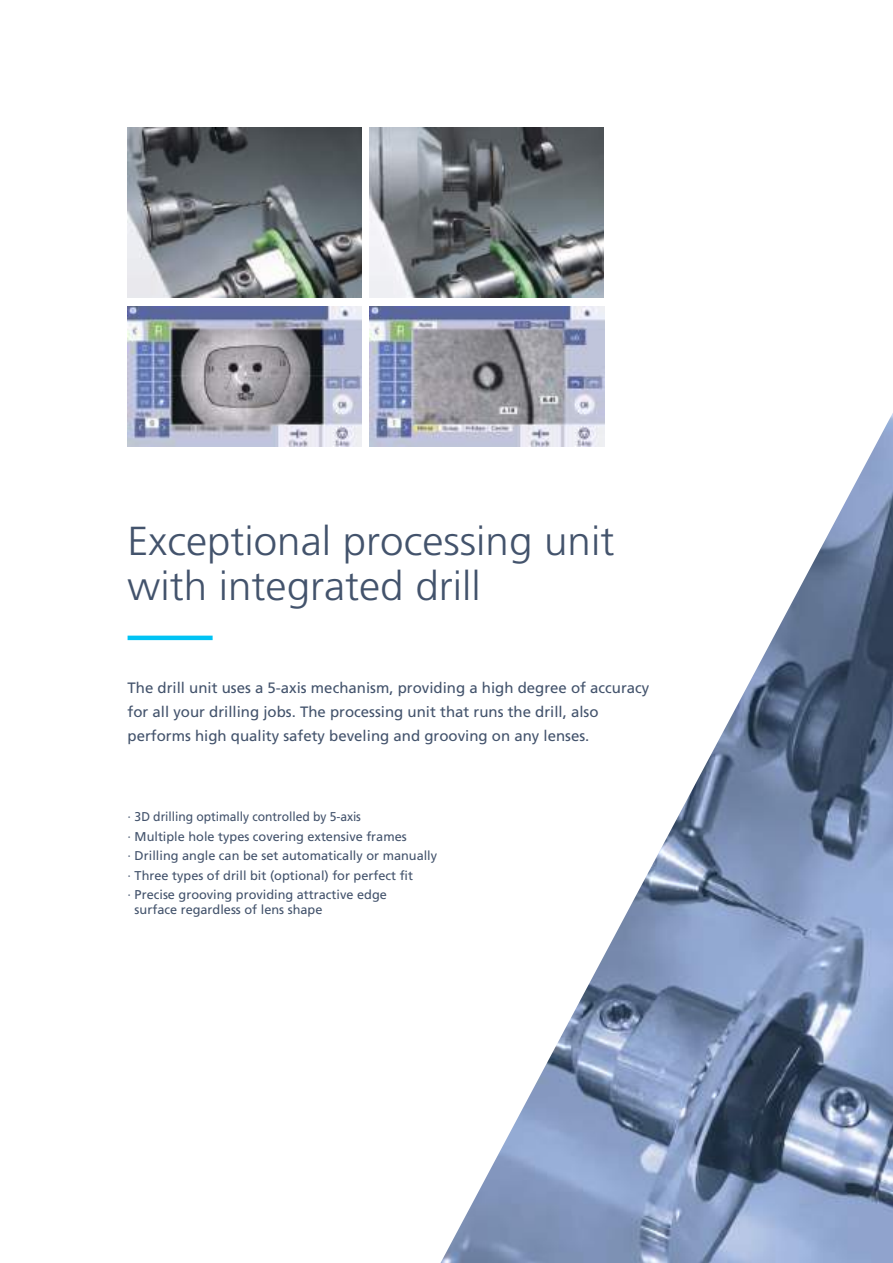
<style>
.page{position:relative;width:893px;height:1263px;background:#fff}
.page>*{position:absolute;margin:0;border:0;box-sizing:border-box;transform-origin:0 0}
.t1{font:300 40.5px/45px "Frutiger";color:#43536c;scale:1.04 1}
.t2{font:15px/24px "Frutiger";color:#43536c}
.t3{font:12.75px/19.5px "Frutiger";color:#43536c}
</style>
<div class="page">
<img style="left:439px;top:412px;width:454px;height:851px">
<img style="left:892px;top:412px;width:1px;height:438px">
<img style="left:128px;top:128px;width:233px;height:170px">
<img style="left:370px;top:128px;width:234px;height:170px">
<img style="left:128px;top:306px;width:233px;height:140px">
<img style="left:370px;top:306px;width:234px;height:140px">
<hr style="left:128px;top:636px;width:85px;height:4px;background:#00c3f4">
<h1 class="t1" style="left:128px;top:520px;width:470px">Exceptional processing unit with integrated drill</h1>
<p class="t2" style="left:128px;top:677px;width:523px">The drill unit uses a 5-axis mechanism, providing a high degree of accuracy for all your drilling jobs. The processing unit that runs the drill, also performs high quality safety beveling and grooving on any lenses.</p>
<p class="t3" style="left:128px;top:807px;width:311px">· 3D drilling optimally controlled by 5-axis<br>· Multiple hole types covering extensive frames<br>· Drilling angle can be set automatically or manually · Three types of drill bit (optional) for perfect fit<br>· Precise grooving providing attractive edge</p>
<p class="t3" style="left:135px;top:900px;width:189px">surface regardless of lens shape</p>
</div>
